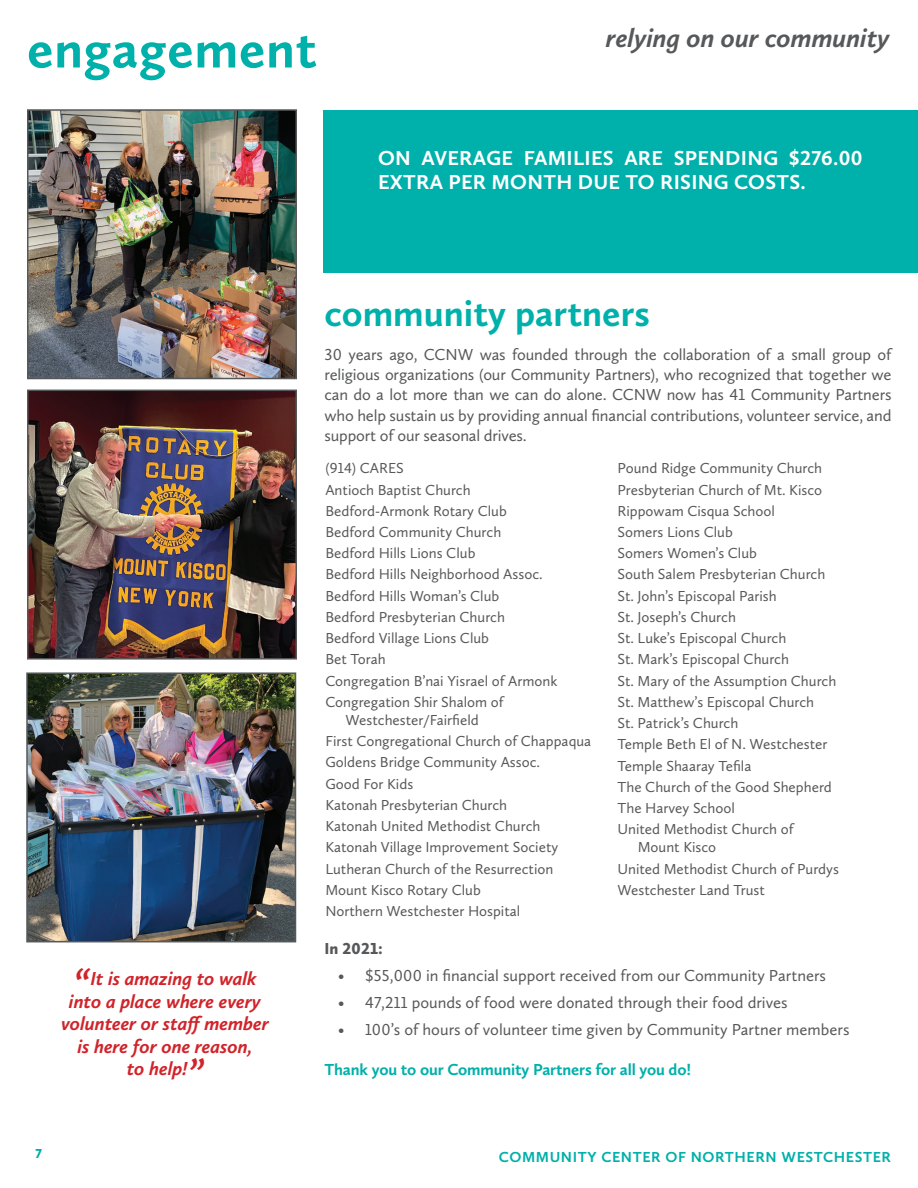
<style>
.page{position:relative;width:918px;height:1188px;background:#fff}
.page>*{position:absolute;margin:0;border:0;box-sizing:border-box;transform-origin:0 0}
.t1{font:700 54px "Calluna Sans";letter-spacing:.01em;color:#00b0aa}
.t2{font:700 37.5px "Calluna Sans";color:#00b0aa}
.t3{font:italic 700 27px "Calluna Sans";color:#57585a}
.t4{font:700 21px/24px "Calluna Sans";letter-spacing:.015em;color:#fff}
.t5{font:italic 700 19.5px/22.5px "Calluna Sans";color:#d1232a;text-align:center}
.t6{font:16.5px/20.2px "Calluna Sans";color:#57585a;text-align:justify}
.t7{font:700 16.5px "Calluna Sans";letter-spacing:-.01em;color:#00b0aa}
.t8{font:900 16.5px "Calluna Sans";letter-spacing:.015em;color:#57585a}
.t9{font:15px/21.3px "Calluna Sans";color:#57585a}
.t10{font:700 15px "Calluna Sans";letter-spacing:.04em;color:#00b0aa}
.t11{font:900 13.5px "Calluna Sans";color:#00b0aa}
.s1{font-size:37.5px}
</style>
<div class="page">
<img style="left:30px;top:112px;width:264px;height:264px">
<div style="left:27px;top:109px;width:270px;height:270px;border:2px solid #57585a"></div>
<img style="left:30px;top:393px;width:264px;height:264px">
<div style="left:27px;top:390px;width:270px;height:270px;border:2px solid #57585a"></div>
<div style="left:324px;top:110px;width:594px;height:162px;background:#00b0aa"></div>
<img style="left:29px;top:675px;width:264px;height:264px">
<div style="left:26px;top:672px;width:270px;height:270px;border:2px solid #57585a"></div>
<h1 class="t1" style="left:27px;top:16px;width:291px">engagement</h1>
<h3 class="t3" style="left:606px;top:21px;width:285px">relying on our community</h3>
<h3 class="t4" style="left:378px;top:146px;width:486px">ON AVERAGE FAMILIES ARE SPENDING $276.00<br>EXTRA PER MONTH DUE TO RISING COSTS.</h3>
<h3 class="t5" style="left:61px;top:967px;width:209px"><span class="s1">“</span>It is amazing to walk into a place where every volunteer or staff member is here for one reason,<br>to help!<span class="s1">”</span></h3>
<p class="t11" style="left:36px;top:1145px;width:8px">7</p>
<h2 class="t2" style="left:325px;top:290px;width:327px">community partners</h2>
<p class="t6" style="left:325px;top:344px;width:569px">30 years ago, CCNW was founded through the collaboration of a small group of religious organizations (our Community Partners), who recognized that together we can do a lot more than we can do alone. CCNW now has 41 Community Partners who help sustain us by providing annual financial contributions, volunteer service, and support of our seasonal drives.</p>
<p class="t9" style="left:325px;top:457px;width:234px">(914) CARES<br>Antioch Baptist Church<br>Bedford-Armonk Rotary Club<br>Bedford Community Church<br>Bedford Hills Lions Club<br>Bedford Hills Neighborhood Assoc.<br>Bedford Hills Woman’s Club<br>Bedford Presbyterian Church<br>Bedford Village Lions Club<br>Bet Torah<br>Congregation B’nai Yisrael of Armonk<br>Congregation Shir Shalom of</p>
<p class="t9" style="left:325px;top:709px;width:267px;text-indent:20px">Westchester/Fairfield<br>First Congregational Church of Chappaqua<br>Goldens Bridge Community Assoc.<br>Good For Kids<br>Katonah Presbyterian Church<br>Katonah United Methodist Church<br>Katonah Village Improvement Society<br>Lutheran Church of the Resurrection<br>Mount Kisco Rotary Club<br>Northern Westchester Hospital</p>
<p class="t9" style="left:618px;top:457px;width:220px">Pound Ridge Community Church<br>Presbyterian Church of Mt. Kisco<br>Rippowam Cisqua School<br>Somers Lions Club<br>Somers Women’s Club<br>South Salem Presbyterian Church<br>St. John’s Episcopal Parish<br>St. Joseph’s Church<br>St. Luke’s Episcopal Church<br>St. Mark’s Episcopal Church<br>St. Mary of the Assumption Church<br>St. Matthew’s Episcopal Church<br>St. Patrick’s Church<br>Temple Beth El of N. Westchester<br>Temple Shaaray Tefila<br>The Church of the Good Shepherd<br>The Harvey School<br>United Methodist Church of</p>
<p class="t9" style="left:618px;top:836px;width:223px;text-indent:20px">Mount Kisco<br>United Methodist Church of Purdys<br>Westchester Land Trust</p>
<p class="t8" style="left:325px;top:938px;width:60px">In 2021:</p>
<p class="t6" style="left:338px;top:965px;width:490px">• $55,000 in financial support received from our Community Partners</p>
<p class="t6" style="left:338px;top:992px;width:451px">• 47,211 pounds of food were donated through their food drives</p>
<p class="t6" style="left:338px;top:1019px;width:513px">• 100’s of hours of volunteer time given by Community Partner members</p>
<p class="t7" style="left:325px;top:1060px;width:368px">Thank you to our Community Partners for all you do!</p>
<p class="t10" style="left:499px;top:1147px;width:394px">COMMUNITY CENTER OF NORTHERN WESTCHESTER</p>
</div>
